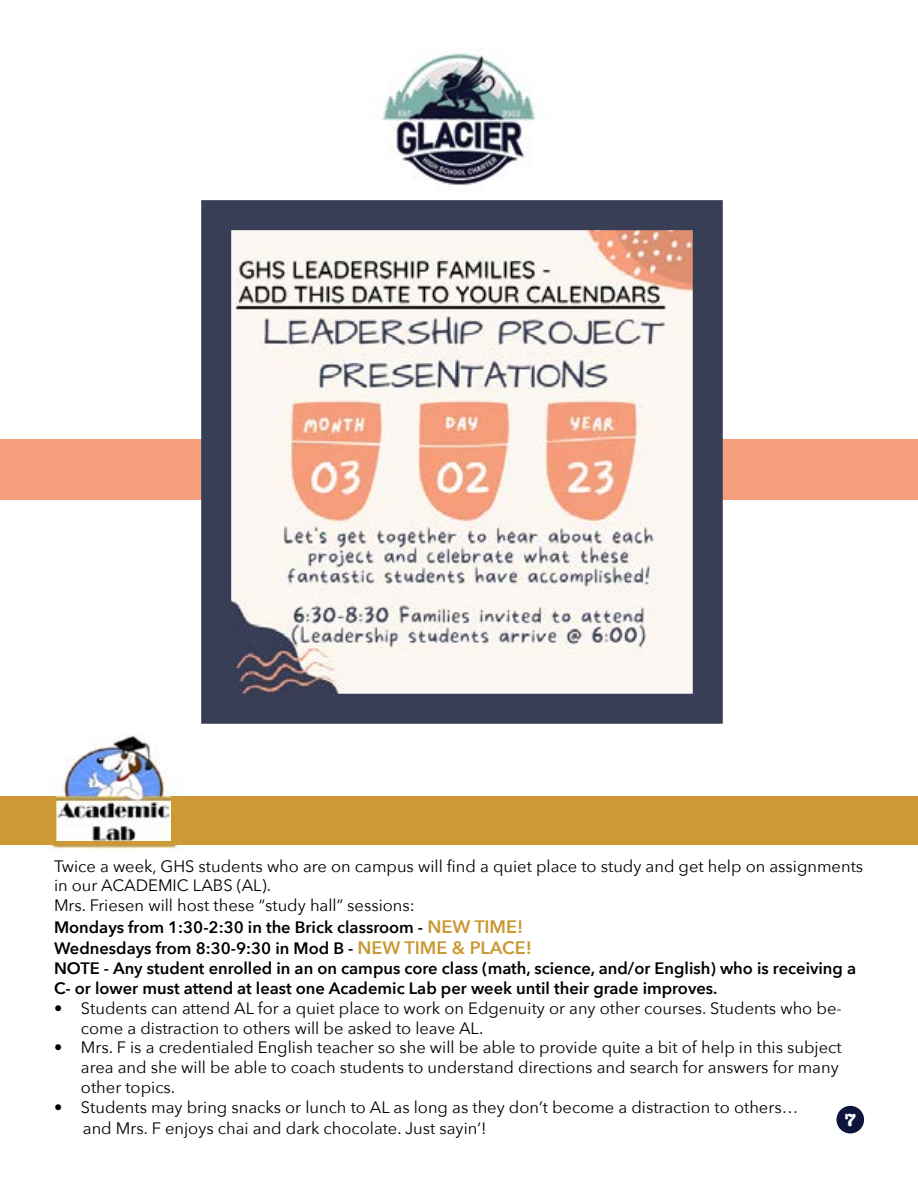
<style>
.page{position:relative;width:918px;height:1188px;background:#fff}
.page>*{position:absolute;margin:0;border:0;box-sizing:border-box;transform-origin:0 0}
.t1{font:700 18px "American Typewriter";color:#fff}
.t2{font:16.5px/19.8px "Avenir Next";color:#000}
.t3{font:600 16.5px/21.6px "Avenir Next";color:#000}
.s1{font-size:18px;color:#ca9932}
</style>
<div class="page">
<div style="left:0;top:439px;width:918px;height:61px;background:#f69e7b"></div>
<div style="left:836px;top:1106px;width:28px;height:27px;background:#0e143c;border-radius:50%"></div>
<img style="left:382px;top:50px;width:154px;height:135px">
<img style="left:232px;top:231px;width:460px;height:462px">
<div style="left:201px;top:200px;width:522px;height:524px;border:30px solid #383e56"></div>
<img style="left:50px;top:733px;width:129px;height:117px">
<div style="left:172px;top:796px;width:746px;height:49px;background:#ce9834"></div>
<div style="left:0;top:796px;width:55px;height:49px;background:#ce9834"></div>
<hr style="left:0;top:841px;width:918px;height:4px;background:#ce9834">
<p class="t2" style="left:54px;top:855px;width:811px">Twice a week, GHS students who are on campus will find a quiet place to study and get help on assignments in our ACADEMIC LABS (AL).<br>Mrs. Friesen will host these “study hall” sessions:</p>
<p class="t3" style="left:54px;top:916px;width:479px">Mondays from 1:30-2:30 in the Brick classroom - <span class="s1">NEW TIME!<br></span>Wednesdays from 8:30-9:30 in Mod B - <span class="s1">NEW TIME &amp; PLACE!</span></p>
<p class="t3" style="left:54px;top:958px;width:804px;line-height:19.8px">NOTE - Any student enrolled in an on campus core class (math, science, and/or English) who is receiving a<br>C- or lower must attend at least one Academic Lab per week until their grade improves.</p>
<p class="t2" style="left:81px;top:998px;width:762px;text-indent:-27px">• Students can attend AL for a quiet place to work on Edgenuity or any other courses. Students who be&shy;come a distraction to others will be asked to leave AL.</p>
<p class="t2" style="left:81px;top:1037px;width:762px;text-indent:-27px">• Mrs. F is a credentialed English teacher so she will be able to provide quite a bit of help in this subject area and she will be able to coach students to understand directions and search for answers for many other topics.</p>
<p class="t2" style="left:83px;top:1096px;width:717px;line-height:21.6px;text-indent:-29px">• Students may bring snacks or lunch to AL as long as they don’t become a distraction to others… and Mrs. F enjoys chai and dark chocolate. Just sayin’!</p>
<p class="t1" style="left:844px;top:1104px;width:13px">7</p>
</div>
